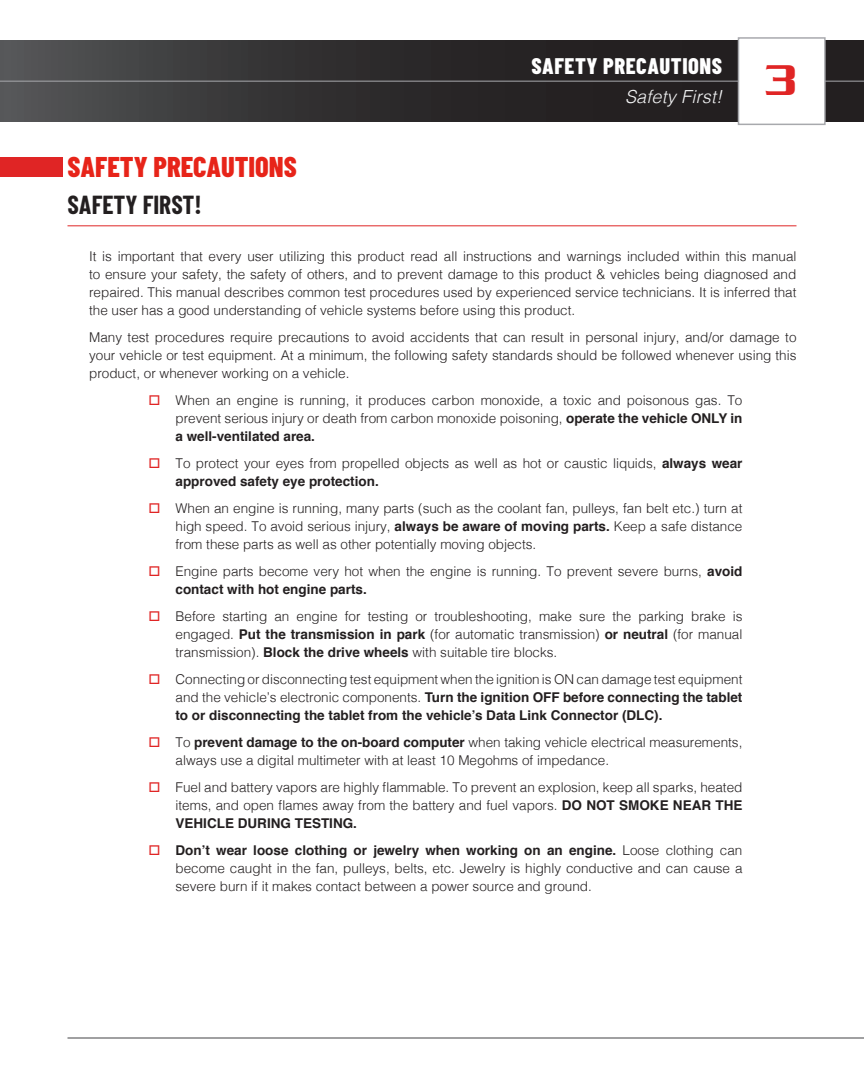
<style>
.page{position:relative;width:864px;height:1080px;background:#fff}
.page>*{position:absolute;margin:0;border:0;box-sizing:border-box;transform-origin:0 0}
.t1{font:500 46.5px "Serpentine";color:#e02525}
.Heading_1{font:800 28.5px "Barlow Condensed";color:#e72419}
.Heading_2{font:700 25.5px "Barlow Condensed";color:#231f20}
.t2{font:800 22.5px "Barlow Condensed";letter-spacing:.025em;color:#fff}
.t3{font:italic 300 18px "Helvetica";letter-spacing:.01em;color:#f2f3f4}
.BODY_TEXT_-_Manual{font:300 13.5px/18px "Helvetica";color:#231f20;text-align:justify}
.s1{font-weight:700}
</style>
<div class="page">
<svg style="left:0;top:41px;width:864px;height:81px;background:#323031"></svg>
<hr style="left:0;top:81px;width:864px;height:1px;background:#a8a9ad">
<div style="left:738px;top:38px;width:87px;height:86px;background:#fff"></div>
<div style="left:738px;top:37px;width:88px;height:88px;border:2px solid #a8a9ad"></div>
<hr style="left:68px;top:1037px;width:796px;height:2px;background:#57585a">
<hr style="left:68px;top:225px;width:728px;height:1px;background:#e02525">
<div style="left:0;top:158px;width:63px;height:19px;background:#e02525"></div>
<h3 class="t2" style="left:531px;top:51px;width:192px">SAFETY PRECAUTIONS</h3>
<h3 class="t3" style="left:625px;top:81px;width:99px">Safety First!</h3>
<h1 class="t1" style="left:766px;top:54px;width:33px">3</h1>
<p class="Heading_1" style="left:68px;top:149px;width:231px">SAFETY PRECAUTIONS</p>
<p class="Heading_2" style="left:68px;top:189px;width:136px">SAFETY FIRST!</p>
<p class="BODY_TEXT_-_Manual" style="left:89px;top:246px;width:709px">It is important that every user utilizing this product read all instructions and warnings included within this manual to ensure your safety, the safety of others, and to prevent damage to this product &amp; vehicles being diagnosed and repaired. This manual describes common test procedures used by experienced service technicians. It is inferred that the user has a good understanding of vehicle systems before using this product.</p>
<p class="BODY_TEXT_-_Manual" style="left:89px;top:327px;width:709px">Many test procedures require precautions to avoid accidents that can result in personal injury, and/or damage to your vehicle or test equipment. At a minimum, the following safety standards should be followed whenever using this product, or whenever working on a vehicle.</p>
<p class="BODY_TEXT_-_Manual" style="left:176px;top:390px;width:568px">When an engine is running, it produces carbon monoxide, a toxic and poisonous gas. To prevent serious injury or death from carbon monoxide poisoning, <span class="s1">operate the vehicle ONLY in a well-ventilated area.</span></p>
<p class="BODY_TEXT_-_Manual" style="left:176px;top:453px;width:568px">To protect your eyes from propelled objects as well as hot or caustic liquids, <span class="s1">always wear approved safety eye protection.</span></p>
<p class="BODY_TEXT_-_Manual" style="left:176px;top:498px;width:568px">When an engine is running, many parts (such as the coolant fan, pulleys, fan belt etc.) turn at high speed. To avoid serious injury, <span class="s1">always be aware of moving parts.</span> Keep a safe distance from these parts as well as other potentially moving objects.</p>
<p class="BODY_TEXT_-_Manual" style="left:176px;top:561px;width:568px">Engine parts become very hot when the engine is running. To prevent severe burns, <span class="s1">avoid contact with hot engine parts.</span></p>
<p class="BODY_TEXT_-_Manual" style="left:175px;top:606px;width:569px">Before starting an engine for testing or troubleshooting, make sure the parking brake is engaged. <span class="s1">Put the transmission in park</span> (for automatic transmission) <span class="s1">or neutral</span> (for manual transmission). <span class="s1">Block the drive wheels</span> with suitable tire blocks.</p>
<p class="BODY_TEXT_-_Manual" style="left:176px;top:669px;width:569px">Connecting or disconnecting test equipment when the ignition is ON can damage test equipment and the vehicle’s electronic components. <span class="s1">Turn the ignition OFF before connecting the tablet to or disconnecting the tablet from the vehicle’s Data Link Connector (DLC).</span></p>
<p class="BODY_TEXT_-_Manual" style="left:176px;top:732px;width:568px">To <span class="s1">prevent damage to the on-board computer</span> when taking vehicle electrical measurements, always use a digital multimeter with at least 10 Megohms of impedance.</p>
<p class="BODY_TEXT_-_Manual" style="left:176px;top:777px;width:569px">Fuel and battery vapors are highly flammable. To prevent an explosion, keep all sparks, heated items, and open flames away from the battery and fuel vapors. <span class="s1">DO NOT SMOKE NEAR THE VEHICLE DURING TESTING.</span></p>
<p class="BODY_TEXT_-_Manual" style="left:176px;top:840px;width:569px"><span class="s1">Don’t wear loose clothing or jewelry when working on an engine.</span> Loose clothing can become caught in the fan, pulleys, belts, etc. Jewelry is highly conductive and can cause a severe burn if it makes contact between a power source and ground.</p>
</div>
